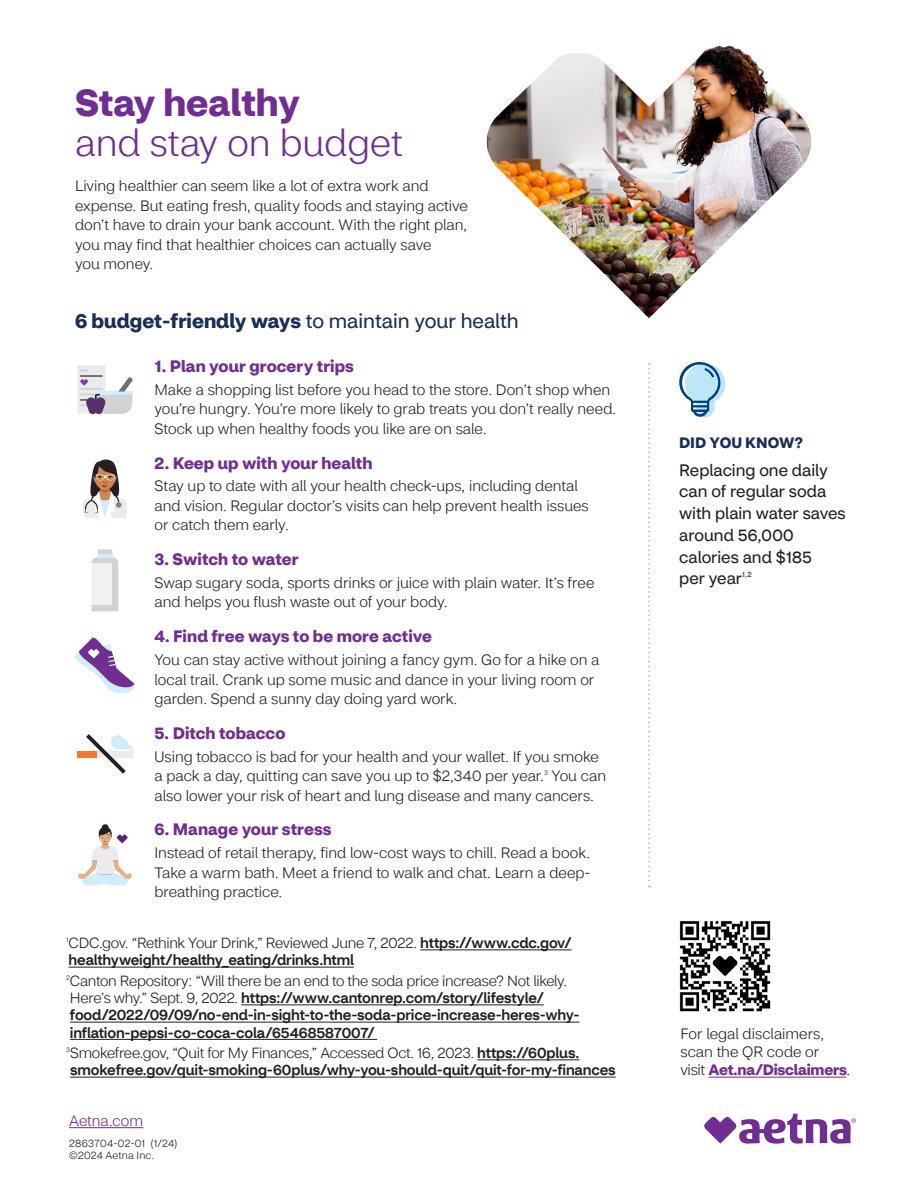
<style>
.page{position:relative;width:918px;height:1188px;background:#fff}
.page>*{position:absolute;margin:0;border:0;box-sizing:border-box;transform-origin:0 0}
.t1{font:300 37.5px/39.8px "CVS Health Sans";color:#702d92}
.t2{font:700 20.1px "CVS Health Sans";color:#192e58}
.t3{font:700 16.5px "CVS Health Sans";letter-spacing:.005em;color:#702d92}
.t4{font:16.5px/21.6px "CVS Health Sans";color:#231f20}
.t5{font:300 15px/19.5px "CVS Health Sans";color:#231f20}
.t6{font:700 15px "CVS Health Sans";color:#192e58}
.t7{font:300 15px "CVS Health Sans";letter-spacing:-.005em;color:#702d92}
.t8{font:500 14.7px/17.2px "CVS Health Sans";letter-spacing:-.01em;color:#231f20}
.t9{font:300 10.5px "CVS Health Sans";letter-spacing:.01em;color:#231f20}
.t10{font:7.35px "CVS Health Sans";color:#231f20}
.t11{font:300 6.75px "CVS Health Sans";color:#231f20}
.t12{font:300 6.6px "CVS Health Sans";color:#231f20}
.s1{font-weight:700}
.s2{font-weight:400}
.s3{font-weight:300}
.s4{font-weight:700;color:#702d92}
</style>
<div class="page">
<svg style="left:77px;top:365px;width:56px;height:49px"></svg>
<svg style="left:83px;top:460px;width:44px;height:58px"></svg>
<svg style="left:91px;top:549px;width:27px;height:62px"></svg>
<div style="left:91px;top:563px;width:21px;height:42px;background:#f1f1f2"></div>
<svg style="left:75px;top:637px;width:60px;height:56px"></svg>
<hr style="left:69px;top:1127px;width:74px;height:1px;background:#702d92">
<hr style="left:420px;top:950px;width:152px;height:1px;background:#231f20">
<hr style="left:69px;top:967px;width:285px;height:1px;background:#231f20">
<hr style="left:241px;top:1005px;width:303px;height:1px;background:#231f20">
<hr style="left:70px;top:1022px;width:509px;height:1px;background:#231f20">
<hr style="left:70px;top:1039px;width:307px;height:1px;background:#231f20">
<hr style="left:477px;top:1059px;width:102px;height:1px;background:#231f20">
<hr style="left:70px;top:1077px;width:546px;height:1px;background:#231f20">
<img style="left:679px;top:921px;width:92px;height:91px">
<hr style="left:708px;top:1077px;width:138px;height:1px;background:#702d92">
<svg style="left:704px;top:1114px;width:152px;height:30px"></svg>
<svg style="left:648px;top:363px;width:2px;height:524px"></svg>
<div style="left:77px;top:752px;width:19px;height:6px;background:#f1782d"></div>
<svg style="left:86px;top:734px;width:47px;height:40px"></svg>
<svg style="left:78px;top:824px;width:54px;height:62px"></svg>
<svg style="left:679px;top:362px;width:47px;height:55px"></svg>
<img style="left:486px;top:45px;width:325px;height:273px">
<h1 class="t1" style="left:75px;top:83px;width:329px"><span class="s1">Stay healthy<br></span>and stay on budget</h1>
<p class="t5" style="left:75px;top:176px;width:394px">Living healthier can seem like a lot of extra work and expense. But eating fresh, quality foods and staying active don’t have to drain your bank account. With the right plan, you may find that healthier choices can actually save<br>you money.</p>
<h2 class="t2" style="left:75px;top:309px;width:445px">6 budget-friendly ways <span class="s2">to maintain your health</span></h2>
<h3 class="t3" style="left:154px;top:356px;width:201px">1. Plan your grocery trips</h3>
<p class="t5" style="left:154px;top:380px;width:463px">Make a shopping list before you head to the store. Don’t shop when you’re hungry. You’re more likely to grab treats you don’t really need.<br>Stock up when healthy foods you like are on sale.</p>
<h3 class="t3" style="left:154px;top:452px;width:219px">2. Keep up with your health</h3>
<p class="t5" style="left:154px;top:476px;width:436px">Stay up to date with all your health check-ups, including dental and vision. Regular doctor’s visits can help prevent health issues or catch them early.</p>
<h3 class="t3" style="left:154px;top:549px;width:146px">3. Switch to water</h3>
<p class="t5" style="left:154px;top:573px;width:441px">Swap sugary soda, sports drinks or juice with plain water. It’s free and helps you flush waste out of your body.</p>
<h3 class="t3" style="left:154px;top:626px;width:279px">4. Find free ways to be more active</h3>
<p class="t5" style="left:154px;top:650px;width:447px">You can stay active without joining a fancy gym. Go for a hike on a local trail. Crank up some music and dance in your living room or garden. Spend a sunny day doing yard work.</p>
<h3 class="t3" style="left:154px;top:723px;width:132px">5. Ditch tobacco</h3>
<p class="t5" style="left:154px;top:747px;width:446px">Using tobacco is bad for your health and your wallet. If you smoke a pack a day, quitting can save you up to $2,340 per year.</p>
<p class="t11" style="left:544px;top:769px;width:5px">3</p>
<p class="t5" style="left:154px;top:766px;width:453px;text-indent:397px">You can also lower your risk of heart and lung disease and many cancers.</p>
<h3 class="t3" style="left:154px;top:819px;width:179px">6. Manage your stress</h3>
<p class="t5" style="left:154px;top:843px;width:437px;text-align:justify">Instead of retail therapy, find low-cost ways to chill. Read a book.<br>Take a warm bath. Meet a friend to walk and chat. Learn a deep&shy;breathing practice.</p>
<p class="t12" style="left:66px;top:936px;width:4px">1</p>
<p class="t8" style="left:69px;top:934px;width:505px"><span class="s3">CDC.gov. “Rethink Your Drink,” Reviewed June 7, 2022.</span> https://www.cdc.gov/ healthyweight/healthy_eating/drinks.html</p>
<p class="t12" style="left:66px;top:974px;width:5px">2</p>
<p class="t8" style="left:70px;top:972px;width:511px"><span class="s3">Canton Repository: “Will there be an end to the soda price increase? Not likely.<br>Here’s why.” Sept. 9, 2022.</span> https://www.cantonrep.com/story/lifestyle/ food/2022/09/09/no-end-in-sight-to-the-soda-price-increase-heres-why&shy;inflation-pepsi-co-coca-cola/65468587007/</p>
<p class="t12" style="left:66px;top:1046px;width:5px">3</p>
<p class="t8" style="left:70px;top:1044px;width:547px"><span class="s3">Smokefree.gov, “Quit for My Finances,” Accessed Oct. 16, 2023.</span> https://60plus. smokefree.gov/quit-smoking-60plus/why-you-should-quit/quit-for-my-finances</p>
<p class="t7" style="left:69px;top:1112px;width:75px">Aetna.com</p>
<p class="t9" style="left:69px;top:1137px;width:110px">2863704-02-01 (1/24)</p>
<p class="t9" style="left:69px;top:1149px;width:86px">©2024 Aetna Inc.</p>
<h3 class="t6" style="left:679px;top:434px;width:125px">DID YOU KNOW?</h3>
<p class="t4" style="left:679px;top:459px;width:168px">Replacing one daily can of regular soda with plain water saves around 56,000 calories and $185<br>per year</p>
<p class="t10" style="left:742px;top:570px;width:11px">1,2</p>
<p class="t5" style="left:680px;top:1025px;width:171px;line-height:18px">For legal disclaimers, scan the QR code or<br>visit <span class="s4">Aet.na/Disclaimers</span>.</p>
</div>
